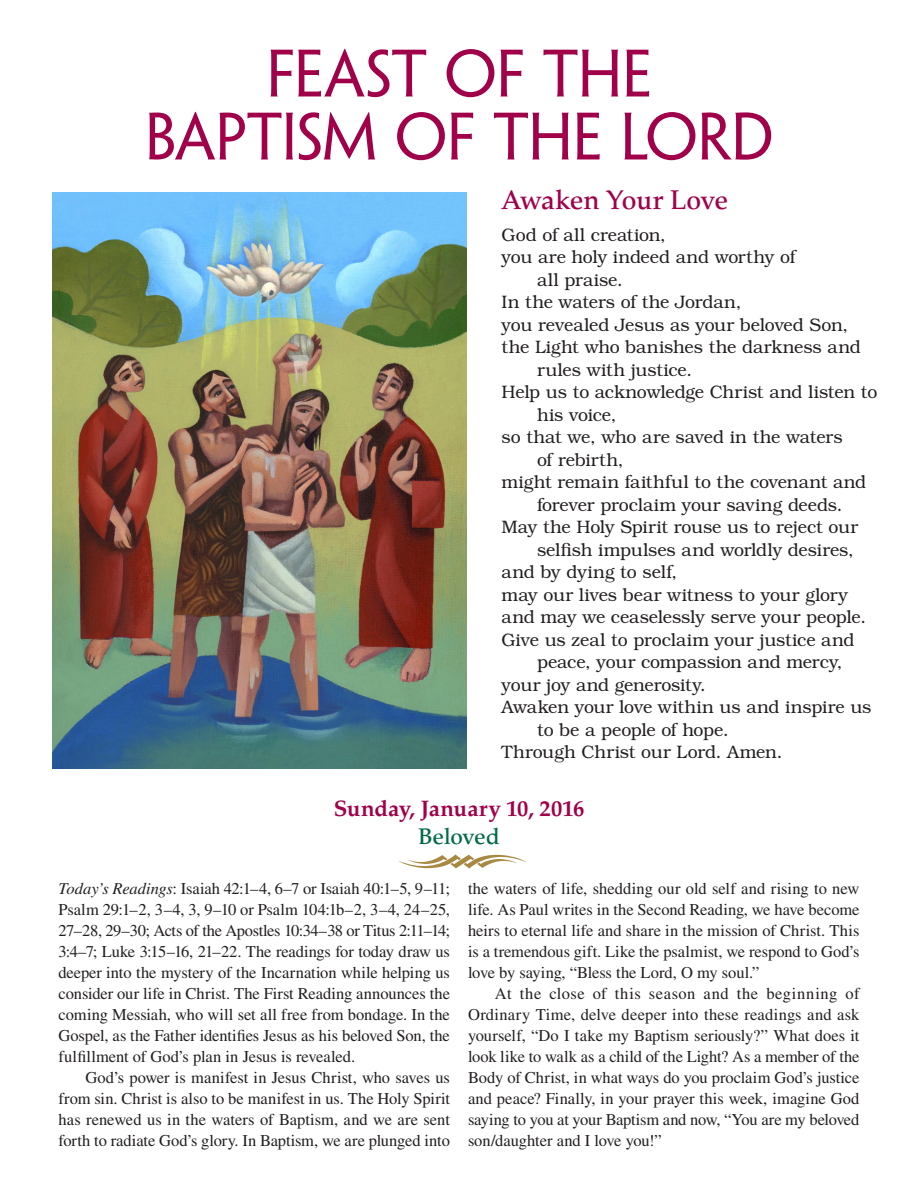
<style>
.page{position:relative;width:918px;height:1188px;background:#fff}
.page>*{position:absolute;margin:0;border:0;box-sizing:border-box;transform-origin:0 0}
.week__CHRSMS{font:60px/63px "Penumbra Flare Std";letter-spacing:-.015em;color:#a00149;text-align:center}
.prayer_h1__CHRSMS{font:500 27px "Palatino LT Std";letter-spacing:-.01em;color:#a00149}
.h1__front_CHRSMS{font:700 22.5px "Palatino LT Std";color:#a00149}
.h2__front_ADVNT__CH{font:500 22.5px "Palatino LT Std";letter-spacing:-.015em;color:#026a43}
.prayer__front{font:300 18px/22.5px "Bookman Std";letter-spacing:-.005em;color:#231f20}
.para__front{font:16.5px/21px "Times LT Std";letter-spacing:-.005em;color:#231f20;text-align:justify}
.s1{font-style:italic}
</style>
<div class="page">
<img style="left:52px;top:192px;width:414px;height:576px">
<svg style="left:399px;top:854px;width:127px;height:15px"></svg>
<p class="week__CHRSMS" style="left:144px;top:43px;width:631px">FEAST OF THE<br>BAPTISM OF THE LORD</p>
<p class="prayer_h1__CHRSMS" style="left:502px;top:184px;width:228px">Awaken Your Love</p>
<p class="prayer__front" style="left:502px;top:223px;width:166px">God of all creation,</p>
<p class="prayer__front" style="left:537px;top:246px;width:260px;text-indent:-35px">you are holy indeed and worthy of all praise.</p>
<p class="prayer__front" style="left:502px;top:291px;width:241px">In the waters of the Jordan,</p>
<p class="prayer__front" style="left:502px;top:313px;width:348px">you revealed Jesus as your beloved Son,</p>
<p class="prayer__front" style="left:537px;top:336px;width:325px;text-indent:-35px">the Light who banishes the darkness and rules with justice.</p>
<p class="prayer__front" style="left:537px;top:381px;width:342px;text-indent:-35px">Help us to acknowledge Christ and listen to his voice,</p>
<p class="prayer__front" style="left:537px;top:426px;width:307px;text-indent:-35px">so that we, who are saved in the waters of rebirth,</p>
<p class="prayer__front" style="left:537px;top:471px;width:331px;text-indent:-35px">might remain faithful to the covenant and forever proclaim your saving deeds.</p>
<p class="prayer__front" style="left:502px;top:516px;width:358px;text-align:right">May the Holy Spirit rouse us to reject our selfish impulses and worldly desires,</p>
<p class="prayer__front" style="left:502px;top:561px;width:177px">and by dying to self,</p>
<p class="prayer__front" style="left:502px;top:583px;width:348px">may our lives bear witness to your glory</p>
<p class="prayer__front" style="left:502px;top:606px;width:366px">and may we ceaselessly serve your people.</p>
<p class="prayer__front" style="left:537px;top:628px;width:319px;text-indent:-35px">Give us zeal to proclaim your justice and peace, your compassion and mercy,</p>
<p class="prayer__front" style="left:502px;top:673px;width:206px">your joy and generosity.</p>
<p class="prayer__front" style="left:537px;top:696px;width:336px;text-indent:-35px">Awaken your love within us and inspire us to be a people of hope.</p>
<p class="prayer__front" style="left:502px;top:741px;width:282px">Through Christ our Lord. Amen.</p>
<p class="h1__front_CHRSMS" style="left:334px;top:795px;width:252px">Sunday, January 10, 2016</p>
<p class="h2__front_ADVNT__CH" style="left:419px;top:823px;width:82px">Beloved</p>
<p class="para__front" style="left:58px;top:878px;width:393px"><span class="s1">Today’s Readings</span>: Isaiah 42:1–4, 6–7 or Isaiah 40:1–5, 9–11; Psalm 29:1–2, 3–4, 3, 9–10 or Psalm 104:1b–2, 3–4, 24–25, 27–28, 29–30; Acts of the Apostles 10:34–38 or Titus 2:11–14; 3:4–7; Luke 3:15–16, 21–22. The readings for today draw us deeper into the mystery of the Incarnation while helping us consider our life in Christ. The First Reading announces the coming Messiah, who will set all free from bondage. In the Gospel, as the Father identifies Jesus as his beloved Son, the fulfillment of God’s plan in Jesus is revealed.</p>
<p class="para__front" style="left:58px;top:1067px;width:393px;text-indent:27px">God’s power is manifest in Jesus Christ, who saves us from sin. Christ is also to be manifest in us. The Holy Spirit has renewed us in the waters of Baptism, and we are sent forth to radiate God’s glory. In Baptism, we are plunged into</p>
<p class="para__front" style="left:468px;top:878px;width:393px">the waters of life, shedding our old self and rising to new life. As Paul writes in the Second Reading, we have become heirs to eternal life and share in the mission of Christ. This is a tremendous gift. Like the psalmist, we respond to God’s love by saying, “Bless the Lord, O my soul.”</p>
<p class="para__front" style="left:468px;top:983px;width:393px;text-indent:27px">At the close of this season and the beginning of Ordinary Time, delve deeper into these readings and ask yourself, “Do I take my Baptism seriously?” What does it look like to walk as a child of the Light? As a member of the Body of Christ, in what ways do you proclaim God’s justice and peace? Finally, in your prayer this week, imagine God saying to you at your Baptism and now, “You are my beloved son/daughter and I love you!”</p>
</div>
